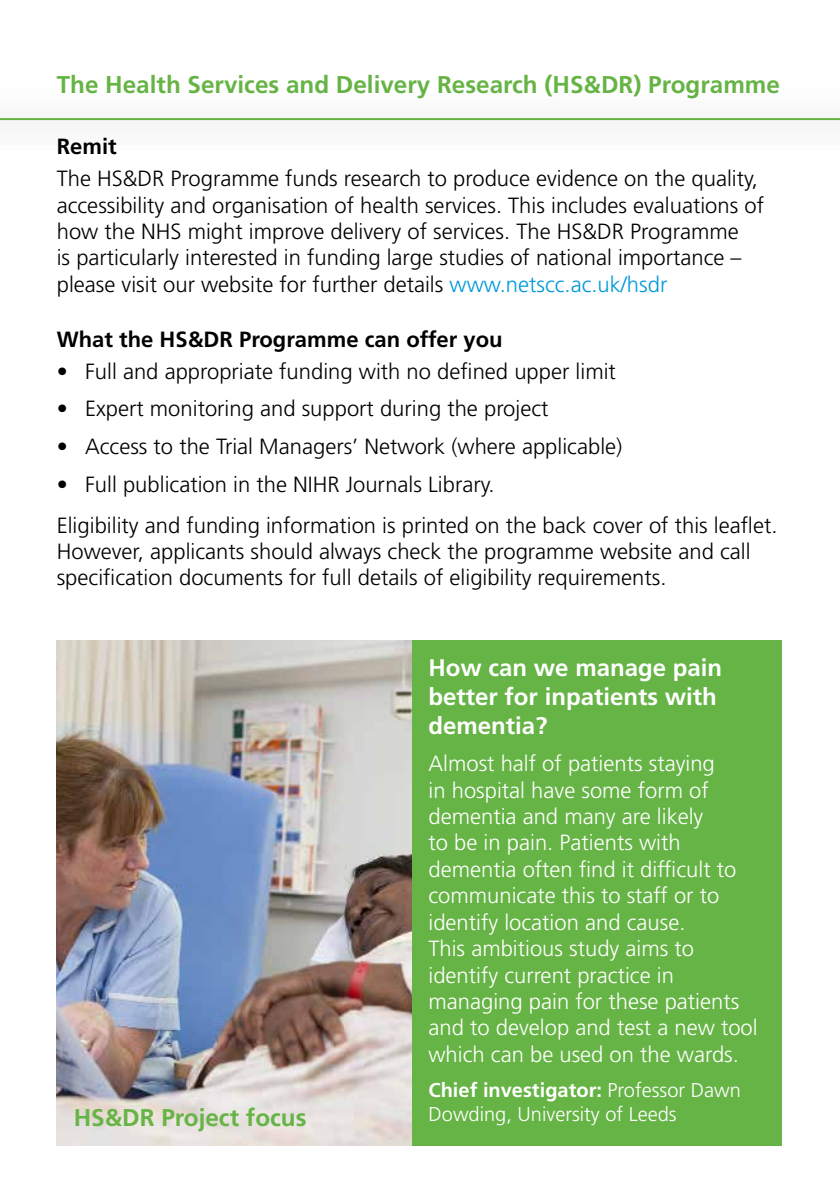
<style>
.page{position:relative;width:840px;height:1191px;background:#fff}
.page>*{position:absolute;margin:0;border:0;box-sizing:border-box;transform-origin:0 0}
.t1{font:700 24.2px "Frutiger LT Std";color:#66b445}
.t2{font:700 24px/28.8px "Frutiger LT Std";color:#fff}
.t3{font:300 22px/26.4px "Frutiger LT Std";color:#000}
.t4{font:300 22px/26.4px "Frutiger LT Std";color:#fff}
.t5{font:700 22px "Frutiger LT Std";color:#000}
.t6{font:700 20px "Frutiger LT Std";color:#fff}
.t7{font:300 20px "Frutiger LT Std";color:#fff}
.s1{color:#0099d8}
.s2{font-weight:300}
</style>
<div class="page">
<div style="left:0;top:88px;width:839px;height:65px;background:#f9f9f9"></div>
<hr style="left:0;top:118px;width:839px;height:2px;background:#66b445">
<div style="left:411px;top:641px;width:371px;height:505px;background:#66b445"></div>
<img style="left:57px;top:641px;width:354px;height:504px">
<p class="t1" style="left:57px;top:70px;width:724px">The Health Services and Delivery Research (HS&amp;DR) Programme</p>
<p class="t5" style="left:57px;top:133px;width:61px">Remit</p>
<p class="t3" style="left:57px;top:166px;width:708px">The HS&amp;DR Programme funds research to produce evidence on the quality, accessibility and organisation of health services. This includes evaluations of how the NHS might improve delivery of services. The HS&amp;DR Programme<br>is particularly interested in funding large studies of national importance – please visit our website for further details <span class="s1">www.netscc.ac.uk/hsdr</span></p>
<p class="t5" style="left:57px;top:326px;width:447px">What the HS&amp;DR Programme can offer you</p>
<p class="t3" style="left:57px;top:358px;width:560px">• Full and appropriate funding with no defined upper limit</p>
<p class="t3" style="left:57px;top:396px;width:493px">• Expert monitoring and support during the project</p>
<p class="t3" style="left:57px;top:434px;width:566px">• Access to the Trial Managers’ Network (where applicable)</p>
<p class="t3" style="left:57px;top:464px;width:721px;line-height:40.6px">• Full publication in the NIHR Journals Library.<br>Eligibility and funding information is printed on the back cover of this leaflet.</p>
<p class="t3" style="left:57px;top:538px;width:695px">However, applicants should always check the programme website and call specification documents for full details of eligibility requirements.</p>
<p class="t2" style="left:428px;top:653px;width:295px">How can we manage pain better for inpatients with dementia?</p>
<p class="t4" style="left:428px;top:751px;width:330px">Almost half of patients staying<br>in hospital have some form of dementia and many are likely<br>to be in pain. Patients with dementia often find it difficult to communicate this to staff or to identify location and cause.<br>This ambitious study aims to identify current practice in managing pain for these patients and to develop and test a new tool which can be used on the wards.</p>
<p class="t6" style="left:428px;top:1078px;width:313px">Chief investigator: <span class="s2">Professor Dawn</span></p>
<p class="t1" style="left:74px;top:1103px;width:234px">HS&amp;DR Project focus</p>
<p class="t7" style="left:428px;top:1102px;width:249px">Dowding, University of Leeds</p>
</div>
